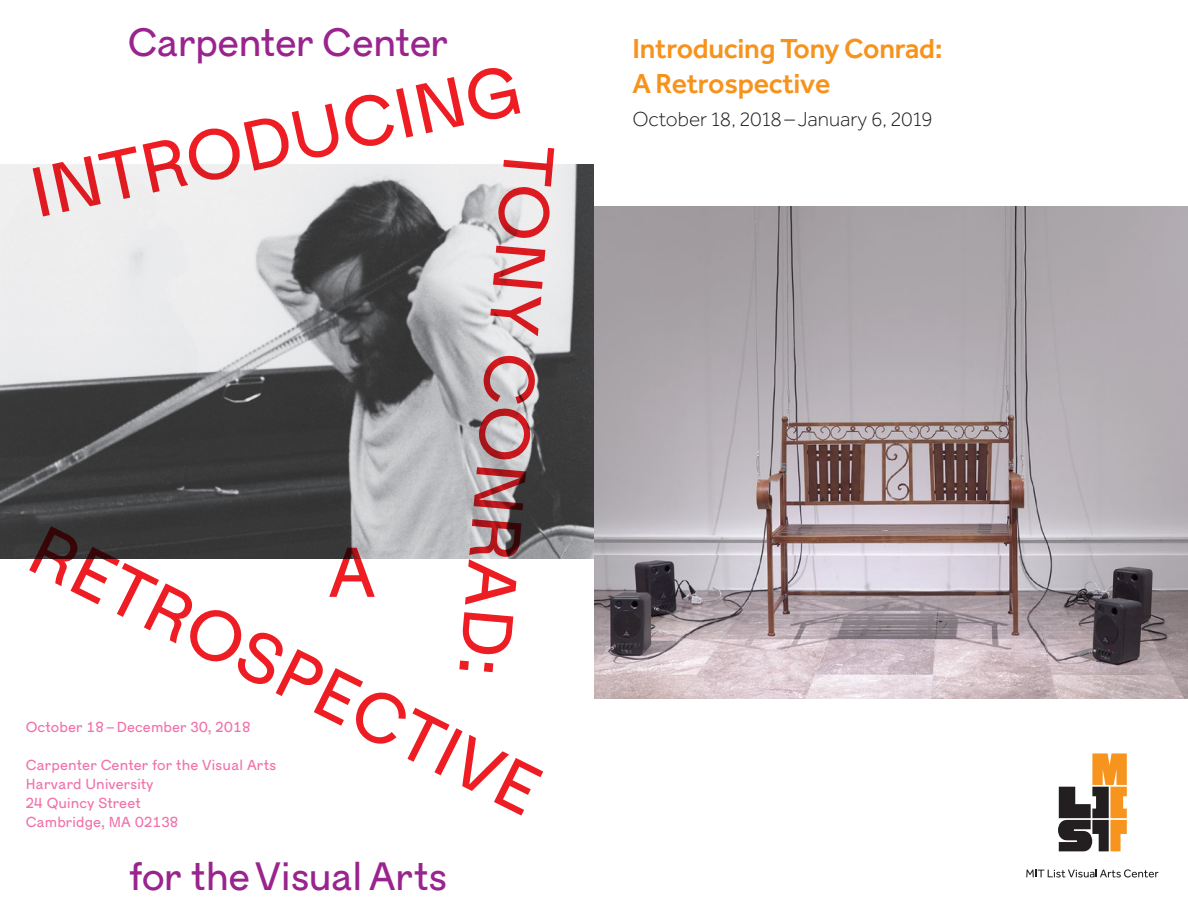
<style>
.page{position:relative;width:1188px;height:918px;background:#fff}
.page>*{position:absolute;margin:0;border:0;box-sizing:border-box;transform-origin:0 0}
.t1{font:69.3px "Carpenter";color:#ee1d23}
.t2{font:39px "Carpenter";letter-spacing:-.02em;color:#99248e}
.Folded_panel_head{font:500 28.5px "Effra";letter-spacing:-.01em;color:#f7931d}
.Front_cover_date{font:300 21px "Effra";color:#231f20}
.t3{font:14.4px/19px "Carpenter";letter-spacing:.01em;color:#f171ab}
</style>
<div class="page">
<img style="left:0;top:165px;width:594px;height:393px">
<svg style="left:1058px;top:753px;width:69px;height:98px"></svg>
<svg style="left:1026px;top:869px;width:133px;height:9px"></svg>
<img style="left:594px;top:206px;width:594px;height:493px">
<h2 class="t2" style="left:127px;top:15px;width:323px">Carpenter Center</h2>
<h1 class="t1" style="left:22px;top:145px;width:499px;rotate:-12deg">INTRODUCING</h1>
<h1 class="t1" style="left:578px;top:150px;width:535px;rotate:95deg">TONY CONRAD:</h1>
<h1 class="t1" style="left:58px;top:500px;width:562px;rotate:27deg">RETROSPECTIVE</h1>
<h1 class="t1" style="left:329px;top:524px;width:48px">A</h1>
<p class="t3" style="left:26px;top:716px;width:226px">October 18 – December 30, 2018</p>
<p class="t3" style="left:26px;top:754px;width:252px">Carpenter Center for the Visual Arts<br>Harvard University<br>24 Quincy Street<br>Cambridge, MA 02138</p>
<h2 class="t2" style="left:128px;top:849px;width:321px">for the Visual Arts</h2>
<p class="Folded_panel_head" style="left:633px;top:32px;width:312px">Introducing Tony Conrad:</p>
<p class="Folded_panel_head" style="left:633px;top:66px;width:199px">A Retrospective</p>
<p class="Front_cover_date" style="left:633px;top:107px;width:302px">October 18, 2018– January 6, 2019</p>
</div>
